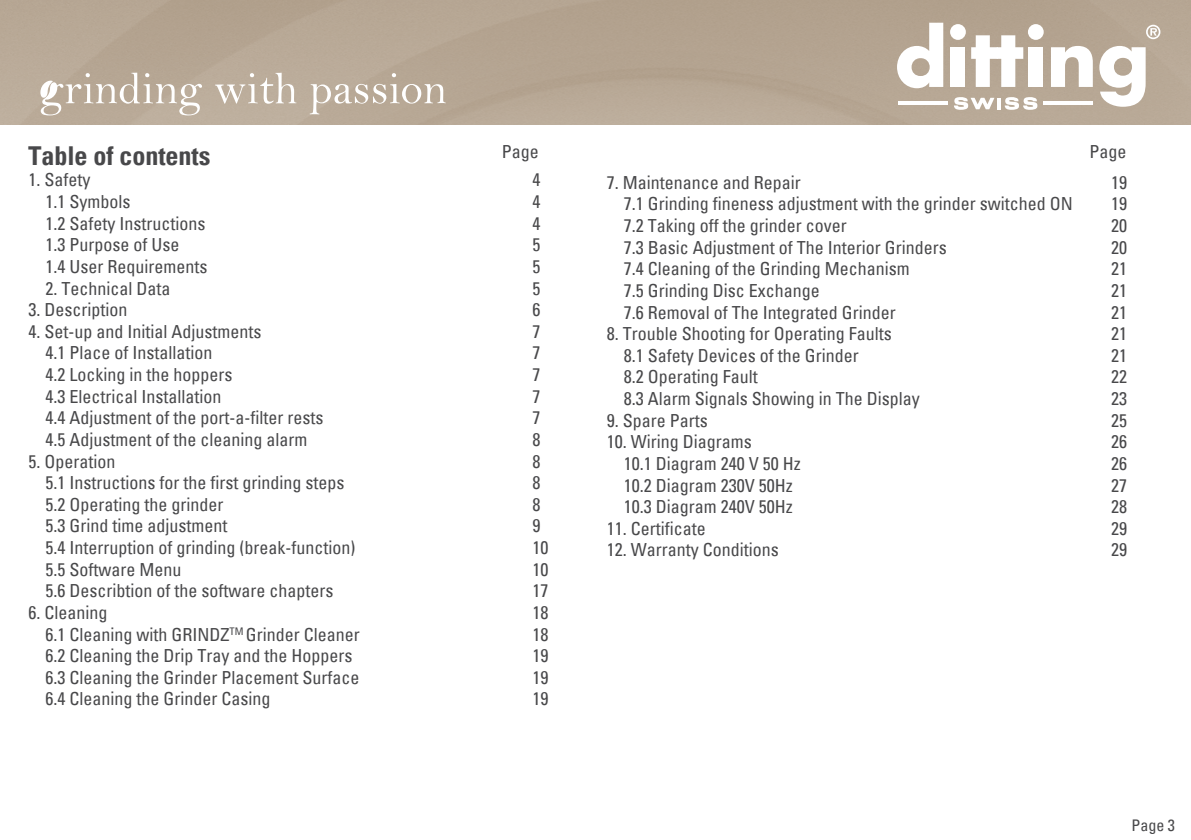
<style>
.page{position:relative;width:1191px;height:840px;background:#fff}
.page>*{position:absolute;margin:0;border:0;box-sizing:border-box;transform-origin:0 0}
.t1{font:700 condensed 26px "Univers";color:#48484a}
.t2{font:condensed 18px "Univers";color:#48484a}
.t3{font:condensed 18px "Univers";color:#48484a}
.t4{font:condensed 16px "Univers";color:#48484a}
.s1{font-style:inherit}
</style>
<div class="page">
<svg style="left:897px;top:23px;width:46px;height:65px"></svg>
<svg style="left:971px;top:35px;width:52px;height:52px"></svg>
<svg style="left:1051px;top:46px;width:41px;height:41px"></svg>
<svg style="left:1099px;top:46px;width:46px;height:61px"></svg>
<svg style="left:954px;top:97px;width:40px;height:13px"></svg>
<svg style="left:1004px;top:97px;width:33px;height:13px"></svg>
<svg style="left:1146px;top:25px;width:14px;height:14px"></svg>
<svg style="left:215px;top:73px;width:81px;height:31px;background:#c9beb0"></svg>
<svg style="left:310px;top:73px;width:136px;height:41px;background:#c3b6a6"></svg>
<svg style="left:40px;top:73px;width:162px;height:42px;background:#c6b9aa"></svg>
<h1 class="t1" style="left:28px;top:139px;width:184px">Table of contents</h1>
<p class="t2" style="left:28px;top:168px;width:63px">1. Safety</p>
<p class="t2" style="left:532px;top:168px;width:9px">4</p>
<p class="t2" style="left:45px;top:190px;width:86px">1.1 Symbols</p>
<p class="t2" style="left:532px;top:190px;width:9px">4</p>
<p class="t2" style="left:45px;top:211px;width:161px">1.2 Safety Instructions</p>
<p class="t2" style="left:532px;top:211px;width:9px">4</p>
<p class="t2" style="left:45px;top:233px;width:135px">1.3 Purpose of Use</p>
<p class="t2" style="left:532px;top:233px;width:9px">5</p>
<p class="t2" style="left:45px;top:254px;width:163px">1.4 User Requirements</p>
<p class="t2" style="left:532px;top:254px;width:9px">5</p>
<p class="t2" style="left:45px;top:276px;width:126px">2. Technical Data</p>
<p class="t2" style="left:532px;top:276px;width:9px">5</p>
<p class="t2" style="left:28px;top:298px;width:100px">3. Description</p>
<p class="t2" style="left:532px;top:298px;width:9px">6</p>
<p class="t2" style="left:28px;top:319px;width:234px">4. Set-up and Initial Adjustments</p>
<p class="t2" style="left:532px;top:319px;width:9px">7</p>
<p class="t2" style="left:45px;top:341px;width:168px">4.1 Place of Installation</p>
<p class="t2" style="left:532px;top:341px;width:9px">7</p>
<p class="t2" style="left:45px;top:362px;width:188px">4.2 Locking in the hoppers</p>
<p class="t2" style="left:532px;top:362px;width:9px">7</p>
<p class="t2" style="left:45px;top:384px;width:177px">4.3 Electrical Installation</p>
<p class="t2" style="left:532px;top:384px;width:9px">7</p>
<p class="t2" style="left:45px;top:406px;width:279px">4.4 Adjustment of the port-a-filter rests</p>
<p class="t2" style="left:532px;top:406px;width:9px">7</p>
<p class="t2" style="left:45px;top:427px;width:263px">4.5 Adjustment of the cleaning alarm</p>
<p class="t2" style="left:532px;top:427px;width:9px">8</p>
<p class="t2" style="left:28px;top:449px;width:88px">5. Operation</p>
<p class="t2" style="left:532px;top:449px;width:9px">8</p>
<p class="t2" style="left:45px;top:470px;width:300px">5.1 Instructions for the first grinding steps</p>
<p class="t2" style="left:532px;top:470px;width:9px">8</p>
<p class="t2" style="left:45px;top:492px;width:179px">5.2 Operating the grinder</p>
<p class="t2" style="left:532px;top:492px;width:9px">8</p>
<p class="t2" style="left:45px;top:514px;width:183px">5.3 Grind time adjustment</p>
<p class="t2" style="left:532px;top:514px;width:9px">9</p>
<p class="t2" style="left:45px;top:535px;width:311px">5.4 Interruption of grinding (break-function)</p>
<p class="t2" style="left:532px;top:535px;width:17px">10</p>
<p class="t2" style="left:45px;top:557px;width:137px">5.5 Software Menu</p>
<p class="t2" style="left:532px;top:557px;width:17px">10</p>
<p class="t2" style="left:45px;top:578px;width:289px">5.6 Describtion of the software chapters</p>
<p class="t2" style="left:532px;top:578px;width:17px">17</p>
<p class="t2" style="left:28px;top:600px;width:80px">6. Cleaning</p>
<p class="t2" style="left:532px;top:600px;width:17px">18</p>
<p class="t2" style="left:45px;top:622px;width:316px">6.1 Cleaning with GRINDZ<sup>TM</sup> Grinder Cleaner</p>
<p class="t2" style="left:532px;top:622px;width:17px">18</p>
<p class="t2" style="left:45px;top:643px;width:308px">6.2 Cleaning the Drip Tray and the Hoppers</p>
<p class="t2" style="left:532px;top:643px;width:17px">19</p>
<p class="t2" style="left:45px;top:665px;width:315px">6.3 Cleaning the Grinder Placement Surface</p>
<p class="t2" style="left:532px;top:665px;width:17px">19</p>
<p class="t2" style="left:45px;top:686px;width:226px">6.4 Cleaning the Grinder Casing</p>
<p class="t2" style="left:532px;top:686px;width:17px">19</p>
<p class="t2" style="left:502px;top:140px;width:39px">Page</p>
<p class="t2" style="left:1089px;top:140px;width:39px">Page</p>
<p class="t2" style="left:607px;top:170px;width:195px">7. Maintenance and Repair</p>
<p class="t2" style="left:1111px;top:170px;width:17px">19</p>
<p class="t2" style="left:624px;top:192px;width:450px">7.1 Grinding fineness adjustment with the grinder switched ON</p>
<p class="t2" style="left:1111px;top:192px;width:17px">19</p>
<p class="t2" style="left:624px;top:214px;width:224px">7.2 Taking off the grinder cover</p>
<p class="t2" style="left:1111px;top:214px;width:17px">20</p>
<p class="t2" style="left:624px;top:235px;width:324px">7.3 Basic Adjustment of The Interior Grinders</p>
<p class="t2" style="left:1111px;top:235px;width:17px">20</p>
<p class="t2" style="left:624px;top:257px;width:287px">7.4 Cleaning of the Grinding Mechanism</p>
<p class="t2" style="left:1111px;top:257px;width:17px">21</p>
<p class="t2" style="left:624px;top:278px;width:197px">7.5 Grinding Disc Exchange</p>
<p class="t2" style="left:1111px;top:278px;width:17px">21</p>
<p class="t2" style="left:624px;top:300px;width:273px">7.6 Removal of The Integrated Grinder</p>
<p class="t2" style="left:1111px;top:300px;width:17px">21</p>
<p class="t2" style="left:607px;top:322px;width:286px">8. Trouble Shooting for Operating Faults</p>
<p class="t2" style="left:1111px;top:322px;width:17px">21</p>
<p class="t2" style="left:624px;top:343px;width:236px">8.1 Safety Devices of the Grinder</p>
<p class="t2" style="left:1111px;top:343px;width:17px">21</p>
<p class="t2" style="left:624px;top:365px;width:135px">8.2 Operating Fault</p>
<p class="t2" style="left:1111px;top:365px;width:17px">22</p>
<p class="t2" style="left:624px;top:386px;width:297px">8.3 Alarm Signals Showing in The Display</p>
<p class="t2" style="left:1111px;top:386px;width:17px">23</p>
<p class="t2" style="left:607px;top:408px;width:102px">9. Spare Parts</p>
<p class="t2" style="left:1111px;top:408px;width:17px">25</p>
<p class="t2" style="left:607px;top:430px;width:146px">10. <span class="s1">W</span>iring <span class="s1">D</span>iagrams</p>
<p class="t3" style="left:1111px;top:430px;width:17px">26</p>
<p class="t2" style="left:624px;top:451px;width:178px">10.1 Diagram 240 V 50 Hz</p>
<p class="t2" style="left:1111px;top:451px;width:17px">26</p>
<p class="t2" style="left:624px;top:473px;width:170px">10.2 Diagram 230V 50Hz</p>
<p class="t2" style="left:1111px;top:473px;width:17px">27</p>
<p class="t2" style="left:624px;top:494px;width:170px">10.3 Diagram 240V 50Hz</p>
<p class="t2" style="left:1111px;top:494px;width:17px">28</p>
<p class="t2" style="left:607px;top:516px;width:100px">11. Certificate</p>
<p class="t2" style="left:1111px;top:516px;width:17px">29</p>
<p class="t2" style="left:607px;top:538px;width:173px">12. Warranty Conditions</p>
<p class="t2" style="left:1111px;top:538px;width:17px">29</p>
<p class="t4" style="left:1131px;top:814px;width:45px">Page 3</p>
</div>
